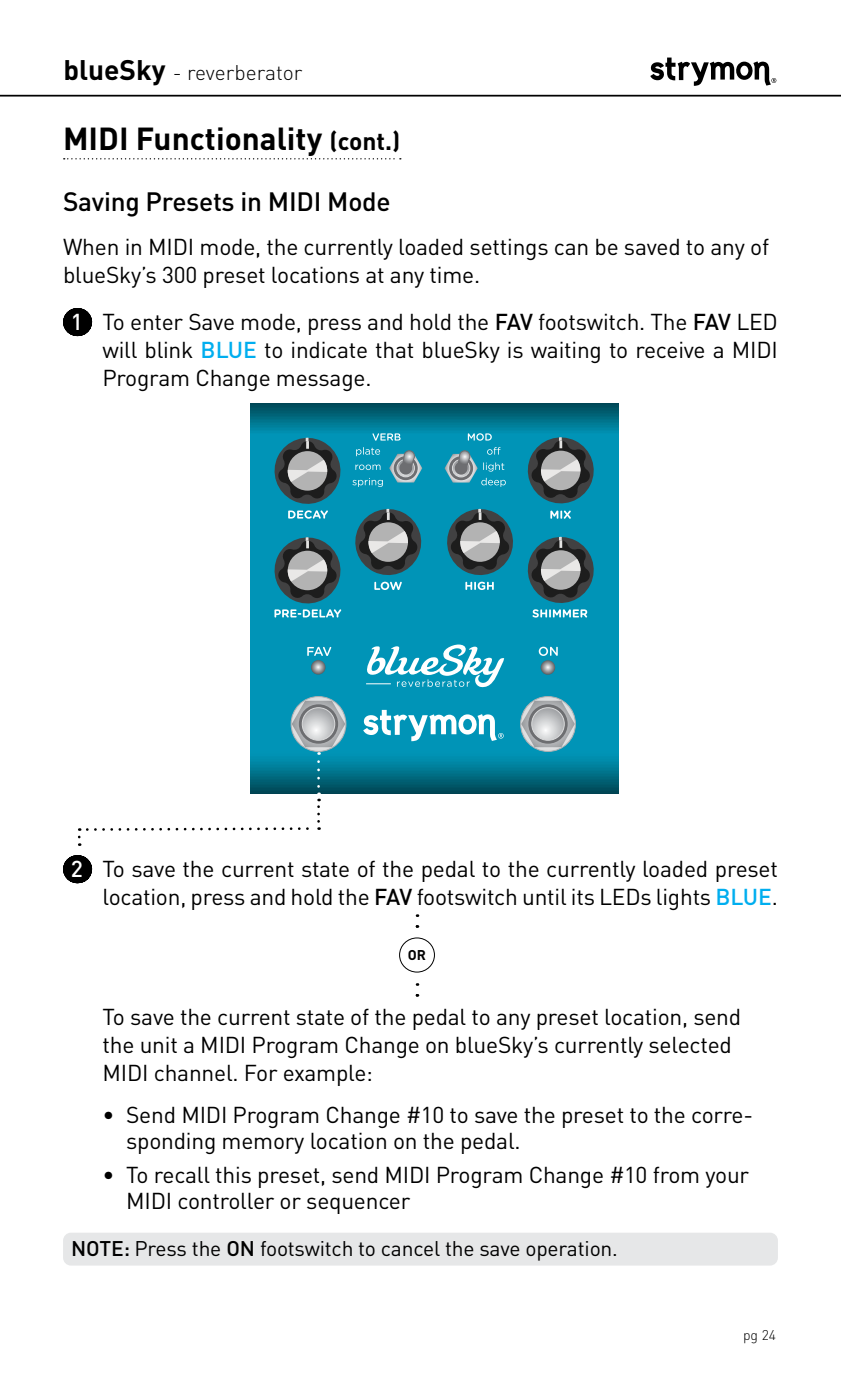
<style>
.page{position:relative;width:841px;height:1386px;background:#fff}
.page>*{position:absolute;margin:0;border:0;box-sizing:border-box;transform-origin:0 0}
.H1_ChapterTitle_Not{font:700 31.5px "DINOT";color:#000}
.H2_SectionTitle{font:500 26.25px "DINOT";letter-spacing:-.01em;color:#000}
.BODY_Indent1{font:22.75px/28px "DINOT";letter-spacing:-.01em;color:#000}
.BODY{font:22.75px/28px "DINOT";letter-spacing:-.01em;color:#000}
.Note_Nested{font:21px "DINOT";letter-spacing:-.01em;color:#000}
.t1{font:300 21px "DINOT";color:#000}
.t2{font:300 14px "DINOT";color:#000}
.t3{font:700 14px "DINOT";color:#000}
.s1{font-weight:700;font-size:28px}
.s2{font-size:24.5px}
.s3{font-weight:500;color:#fff}
.s4{font-weight:500}
.s5{font-weight:500;color:#00aeef}
</style>
<div class="page">
<hr style="left:0;top:95px;width:840px;height:2px;background:#000">
<svg style="left:650px;top:58px;width:125px;height:28px"></svg>
<svg style="left:64px;top:158px;width:336px;height:1px"></svg>
<svg style="left:77px;top:308px;width:1px;height:28px"></svg>
<svg style="left:77px;top:855px;width:1px;height:28px"></svg>
<div style="left:63px;top:1233px;width:714px;height:33px;background:#e6e7e8;border-radius:8px"></div>
<svg style="left:250px;top:403px;width:368px;height:391px;background:#0087a7"></svg>
<svg style="left:291px;top:697px;width:55px;height:54px"></svg>
<svg style="left:520px;top:697px;width:55px;height:54px"></svg>
<div style="left:520px;top:696px;width:55px;height:56px;border:1px solid #adafb2;border-radius:50%"></div>
<svg style="left:521px;top:701px;width:53px;height:46px"></svg>
<svg style="left:529px;top:706px;width:37px;height:36px"></svg>
<div style="left:528px;top:704px;width:39px;height:40px;border:3px solid #6d6e71;border-radius:50%"></div>
<svg style="left:531px;top:708px;width:33px;height:32px"></svg>
<div style="left:531px;top:707px;width:33px;height:34px;border:1px solid #dadbdc;border-radius:50%"></div>
<svg style="left:540px;top:660px;width:14px;height:15px"></svg>
<svg style="left:311px;top:660px;width:14px;height:15px"></svg>
<svg style="left:363px;top:710px;width:140px;height:31px"></svg>
<svg style="left:467px;top:433px;width:24px;height:8px"></svg>
<svg style="left:523px;top:532px;width:75px;height:86px;background:#3e7e8e"></svg>
<svg style="left:538px;top:647px;width:19px;height:9px"></svg>
<svg style="left:307px;top:647px;width:24px;height:9px"></svg>
<svg style="left:442px;top:504px;width:75px;height:86px;background:#397d8d"></svg>
<svg style="left:523px;top:433px;width:75px;height:86px;background:#387c8c"></svg>
<svg style="left:270px;top:433px;width:155px;height:185px;background:#2e869b"></svg>
<svg style="left:444px;top:447px;width:61px;height:40px;background:#3c9cb3"></svg>
<svg style="left:363px;top:644px;width:141px;height:44px"></svg>
<svg style="left:291px;top:701px;width:54px;height:54px;background:#90afb8"></svg>
<svg style="left:78px;top:762px;width:242px;height:75px"></svg>
<div style="left:399px;top:938px;width:35px;height:35px;border:1px solid #000;border-radius:50%"></div>
<svg style="left:415px;top:914px;width:3px;height:14px"></svg>
<svg style="left:415px;top:983px;width:3px;height:14px"></svg>
<p class="t1" style="left:63px;top:60px;width:240px"><span class="s1">blueSky</span> - reverberator</p>
<p class="H1_ChapterTitle_Not" style="left:63px;top:118px;width:339px">MIDI Functionality <span class="s2">(cont.)</span></p>
<p class="H2_SectionTitle" style="left:63px;top:185px;width:329px">Saving Presets in MIDI Mode</p>
<p class="BODY" style="left:63px;top:232px;width:707px">When in MIDI mode, the currently loaded settings can be saved to any of blueSky’s 300 preset locations at any time.</p>
<p class="BODY_Indent1" style="left:102px;top:307px;width:676px;text-align:justify;text-indent:-32px"><span class="s3">1</span> To enter Save mode, press and hold the <span class="s4">FAV</span> footswitch. The <span class="s4">FAV</span> LED will blink <span class="s5">BLUE</span> to indicate that blueSky is waiting to receive a MIDI Program Change message.</p>
<p class="BODY_Indent1" style="left:71px;top:855px;width:708px;text-align:right"><span class="s3">2</span> To save the current state of the pedal to the currently loaded preset location, press and hold the <span class="s4">FAV</span> footswitch until its LEDs lights <span class="s5">BLUE</span>.</p>
<p class="t3" style="left:407px;top:946px;width:20px">OR</p>
<p class="BODY_Indent1" style="left:102px;top:1002px;width:640px">To save the current state of the pedal to any preset location, send the unit a MIDI Program Change on blueSky’s currently selected<br>MIDI channel. For example:</p>
<p class="BODY_Indent1" style="left:126px;top:1101px;width:628px;line-height:26.2px;text-indent:-24px">• Send MIDI Program Change #10 to save the preset to the corre&shy;sponding memory location on the pedal.</p>
<p class="BODY_Indent1" style="left:126px;top:1161px;width:624px;line-height:26.2px;text-indent:-24px">• To recall this preset, send MIDI Program Change #10 from your<br>MIDI controller or sequencer</p>
<p class="Note_Nested" style="left:71px;top:1235px;width:544px"><span class="s4">NOTE:</span> Press the <span class="s4">ON</span> footswitch to cancel the save operation.</p>
<p class="t2" style="left:742px;top:1326px;width:35px">pg 24</p>
</div>
